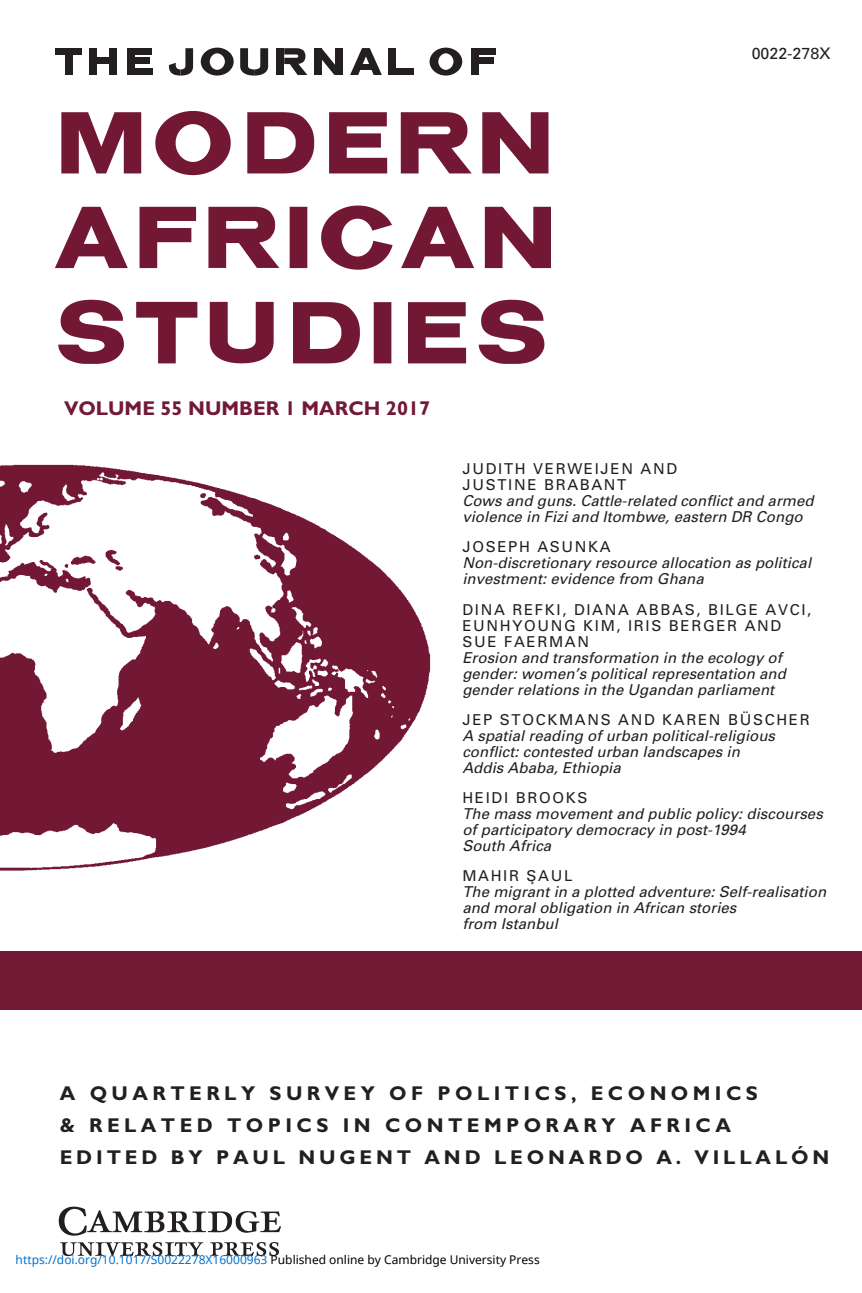
<style>
.page{position:relative;width:862px;height:1293px;background:#fff}
.page>*{position:absolute;margin:0;border:0;box-sizing:border-box;transform-origin:0 0}
.t1{font:700 20px/32px "Gill Sans";letter-spacing:.22em;color:#231f20}
.t2{font:700 20px "Gill Sans";color:#721935}
.t3{font:16px "Univers";color:#231f20}
.t4{font:italic 15px/16px "Univers";letter-spacing:.005em;color:#231f20}
.t5{font:12px "Noto Sans";color:#0172cf}
.s1{font-style:normal}
.s2{font-family:"Lucida Grande";font-style:normal}
.s3{color:#000}
</style>
<div class="page">
<img style="left:55px;top:111px;width:495px;height:253px">
<div style="left:65px;top:48px;width:8px;height:27px;background:#231f20"></div>
<div style="left:55px;top:48px;width:27px;height:7px;background:#231f20"></div>
<div style="left:89px;top:48px;width:8px;height:27px;background:#231f20"></div>
<div style="left:97px;top:57px;width:12px;height:6px;background:#231f20"></div>
<div style="left:109px;top:48px;width:8px;height:27px;background:#231f20"></div>
<div style="left:127px;top:48px;width:8px;height:27px;background:#231f20"></div>
<div style="left:135px;top:68px;width:17px;height:7px;background:#231f20"></div>
<div style="left:135px;top:48px;width:17px;height:6px;background:#231f20"></div>
<div style="left:135px;top:58px;width:15px;height:6px;background:#231f20"></div>
<div style="left:201px;top:48px;width:33px;height:28px;background:#231f20;border-radius:50%"></div>
<div style="left:210px;top:53px;width:15px;height:17px;background:#fff;border-radius:50%"></div>
<svg style="left:240px;top:48px;width:28px;height:28px"></svg>
<div style="left:276px;top:48px;width:8px;height:27px;background:#231f20"></div>
<svg style="left:284px;top:48px;width:23px;height:27px"></svg>
<div style="left:314px;top:48px;width:7px;height:27px;background:#231f20"></div>
<div style="left:335px;top:48px;width:8px;height:27px;background:#231f20"></div>
<svg style="left:321px;top:48px;width:14px;height:27px"></svg>
<svg style="left:350px;top:48px;width:32px;height:27px"></svg>
<div style="left:360px;top:64px;width:12px;height:6px;background:#231f20"></div>
<div style="left:388px;top:48px;width:8px;height:27px;background:#231f20"></div>
<div style="left:396px;top:68px;width:17px;height:7px;background:#231f20"></div>
<div style="left:429px;top:48px;width:33px;height:28px;background:#231f20;border-radius:50%"></div>
<div style="left:438px;top:53px;width:15px;height:17px;background:#fff;border-radius:50%"></div>
<div style="left:471px;top:48px;width:8px;height:27px;background:#231f20"></div>
<div style="left:479px;top:48px;width:17px;height:6px;background:#231f20"></div>
<div style="left:479px;top:58px;width:15px;height:6px;background:#231f20"></div>
<svg style="left:169px;top:48px;width:24px;height:28px"></svg>
<img style="left:59px;top:1206px;width:221px;height:51px">
<img style="left:0;top:464px;width:431px;height:407px">
<div style="left:0;top:952px;width:862px;height:58px;background:#721935"></div>
<p class="t3" style="left:752px;top:47px;width:81px">0022-278X</p>
<p class="t2" style="left:64px;top:401px;width:367px">VOLUME 55 NUMBER 1 MARCH 2017</p>
<p class="t4" style="left:462px;top:462px;width:356px"><span class="s1">JUDITH VERWEIJEN AND<br>JUSTINE BRABANT<br></span>Cows and guns. Cattle-related conflict and armed violence in Fizi and Itombwe, eastern DR Congo</p>
<p class="t4" style="left:462px;top:540px;width:353px"><span class="s1">JOSEPH ASUNKA<br></span>Non-discretionary resource allocation as political investment: evidence from Ghana</p>
<p class="t4" style="left:462px;top:602px;width:350px"><span class="s1">DINA REFKI, DIANA ABBAS, BILGE AVCI, EUNHYOUNG KIM, IRIS BERGER AND SUE FAERMAN<br></span>Erosion and transformation in the ecology of gender: women’s political representation and gender relations in the Ugandan parliament</p>
<p class="t4" style="left:462px;top:713px;width:349px"><span class="s1">JEP STOCKMANS AND KAREN BÜSCHER </span>A spatial reading of urban political-religious conflict: contested urban landscapes in<br>Addis Ababa, Ethiopia</p>
<p class="t4" style="left:462px;top:791px;width:365px"><span class="s1">HEIDI BROOKS<br></span>The mass movement and public policy: discourses of participatory democracy in post-1994<br>South Africa</p>
<p class="t4" style="left:462px;top:869px;width:368px"><span class="s1">MAHIR S</span><span class="s2">̧</span><span class="s1">AUL<br></span>The migrant in a plotted adventure: Self-realisation and moral obligation in African stories<br>from Istanbul</p>
<p class="t1" style="left:60px;top:1079px;width:771px">A QUARTERLY SURVEY OF POLITICS, ECONOMICS<br>&amp; RELATED TOPICS IN CONTEMPORARY AFRICA<br>EDITED BY PAUL NUGENT AND LEONARDO A. VILLALÓN</p>
<p class="t5" style="left:16px;top:1251px;width:526px">https://doi.org/10.1017/S0022278X16000963 <span class="s3">Published online by Cambridge University Press</span></p>
</div>
